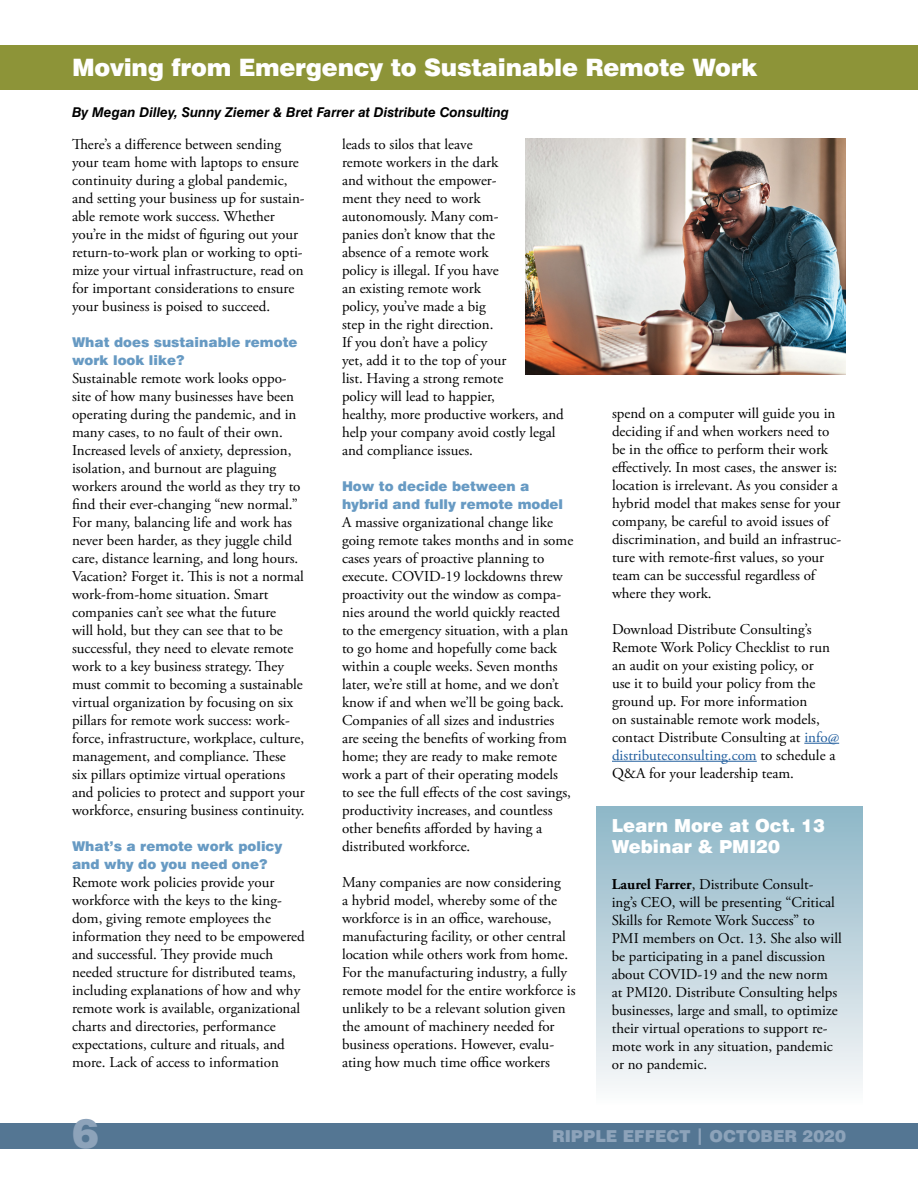
<style>
.page{position:relative;width:918px;height:1188px;background:#fff}
.page>*{position:absolute;margin:0;border:0;box-sizing:border-box;transform-origin:0 0}
.t1{font:900 40.5px "Swiss 721 BT";color:#8da3ba}
.inside_headline{font:900 24px "Swiss 721 BT";letter-spacing:-.01em;color:#fff}
.Blue_subheads{font:900 18px/21px "Swiss 721 BT";color:#fff}
.t2{font:900 16.5px "Swiss 721 BT";color:#8da3ba}
.body{font:15px/18px "Adobe Garamond Pro";color:#000}
.firstlinebold{font:900 13.5px/18px "Swiss 721 BT";color:#679ac3}
.byline{font:italic 700 13.5px "Swiss 721 BT";color:#000}
.s1{color:#215e9e}
.s2{font-weight:700}
</style>
<div class="page">
<div style="left:0;top:45px;width:918px;height:45px;background:#8d9438"></div>
<div style="left:0;top:1123px;width:918px;height:25px;background:#547693"></div>
<div style="left:597px;top:807px;width:266px;height:298px;background:linear-gradient(to bottom,#8db5c6,#faf9fa)"></div>
<hr style="left:804px;top:743px;width:35px;height:1px;background:#215e9e">
<hr style="left:612px;top:761px;width:145px;height:1px;background:#215e9e">
<img style="left:526px;top:138px;width:320px;height:237px">
<p class="inside_headline" style="left:72px;top:53px;width:687px">Moving from Emergency to Sustainable Remote Work</p>
<p class="byline" style="left:72px;top:104px;width:439px">By Megan Dilley, Sunny Ziemer &amp; Bret Farrer at Distribute Consulting</p>
<p class="body" style="left:72px;top:136px;width:234px">There’s a difference between sending your team home with laptops to ensure continuity during a global pandemic, and setting your business up for sustain&shy;able remote work success. Whether you’re in the midst of figuring out your return-to-work plan or working to opti&shy;mize your virtual infrastructure, read on for important considerations to ensure your business is poised to succeed.</p>
<p class="firstlinebold" style="left:72px;top:333px;width:227px">What does sustainable remote work look like?</p>
<p class="body" style="left:72px;top:370px;width:234px">Sustainable remote work looks oppo&shy;site of how many businesses have been operating during the pandemic, and in many cases, to no fault of their own.<br>Increased levels of anxiety, depression, isolation, and burnout are plaguing workers around the world as they try to find their ever-changing “new normal.” For many, balancing life and work has never been harder, as they juggle child care, distance learning, and long hours.<br>Vacation? Forget it. This is not a normal work-from-home situation. Smart companies can’t see what the future<br>will hold, but they can see that to be successful, they need to elevate remote work to a key business strategy. They must commit to becoming a sustainable virtual organization by focusing on six pillars for remote work success: work&shy;force, infrastructure, workplace, culture, management, and compliance. These six pillars optimize virtual operations and policies to protect and support your workforce, ensuring business continuity.</p>
<p class="firstlinebold" style="left:72px;top:837px;width:212px">What’s a remote work policy and why do you need one?</p>
<p class="body" style="left:72px;top:874px;width:234px">Remote work policies provide your workforce with the keys to the king&shy;dom, giving remote employees the information they need to be empowered and successful. They provide much needed structure for distributed teams, including explanations of how and why remote work is available, organizational charts and directories, performance expectations, culture and rituals, and more. Lack of access to information</p>
<p class="body" style="left:342px;top:136px;width:223px">leads to silos that leave<br>remote workers in the dark<br>and without the empower-<br>ment they need to work autonomously. Many com-<br>panies don’t know that the<br>absence of a remote work<br>policy is illegal. If you have<br>an existing remote work<br>policy, you’ve made a big<br>step in the right direction.<br>If you don’t have a policy<br>yet, add it to the top of your<br>list. Having a strong remote<br>policy will lead to happier,<br>healthy, more productive workers, and help your company avoid costly legal and compliance issues.</p>
<p class="firstlinebold" style="left:342px;top:477px;width:223px">How to decide between a hybrid and fully remote model</p>
<p class="body" style="left:342px;top:514px;width:233px">A massive organizational change like going remote takes months and in some cases years of proactive planning to execute. COVID-19 lockdowns threw proactivity out the window as compa&shy;nies around the world quickly reacted to the emergency situation, with a plan to go home and hopefully come back within a couple weeks. Seven months later, we’re still at home, and we don’t know if and when we’ll be going back.<br>Companies of all sizes and industries are seeing the benefits of working from home; they are ready to make remote work a part of their operating models to see the full effects of the cost savings, productivity increases, and countless other benefits afforded by having a distributed workforce.</p>
<p class="body" style="left:342px;top:874px;width:235px">Many companies are now considering<br>a hybrid model, whereby some of the workforce is in an office, warehouse, manufacturing facility, or other central location while others work from home.<br>For the manufacturing industry, a fully remote model for the entire workforce is unlikely to be a relevant solution given the amount of machinery needed for business operations. However, evalu&shy;ating how much time office workers</p>
<p class="body" style="left:612px;top:405px;width:231px">spend on a computer will guide you in deciding if and when workers need to be in the office to perform their work effectively. In most cases, the answer is: location is irrelevant. As you consider a hybrid model that makes sense for your company, be careful to avoid issues of discrimination, and build an infrastruc&shy;ture with remote-first values, so your team can be successful regardless of where they work.</p>
<p class="body" style="left:612px;top:621px;width:229px">Download Distribute Consulting’s Remote Work Policy Checklist to run an audit on your existing policy, or<br>use it to build your policy from the ground up. For more information<br>on sustainable remote work models, contact Distribute Consulting at <span class="s1">info@ distributeconsulting.com</span> to schedule a Q&amp;A for your leadership team.</p>
<p class="Blue_subheads" style="left:612px;top:815px;width:215px">Learn More at Oct. 13<br>Webinar &amp; PMI20</p>
<p class="body" style="left:612px;top:876px;width:232px"><span class="s2">Laurel Farrer</span>, Distribute Consult&shy;ing’s CEO, will be presenting “Critical Skills for Remote Work Success” to PMI members on Oct. 13. She also will be participating in a panel discussion about COVID-19 and the new norm at PMI20. Distribute Consulting helps businesses, large and small, to optimize their virtual operations to support re&shy;mote work in any situation, pandemic or no pandemic.</p>
<h1 class="t1" style="left:72px;top:1109px;width:28px">6</h1>
<p class="t2" style="left:552px;top:1126px;width:295px">RIPPLE EFFECT | OCTOBER 2020</p>
</div>
